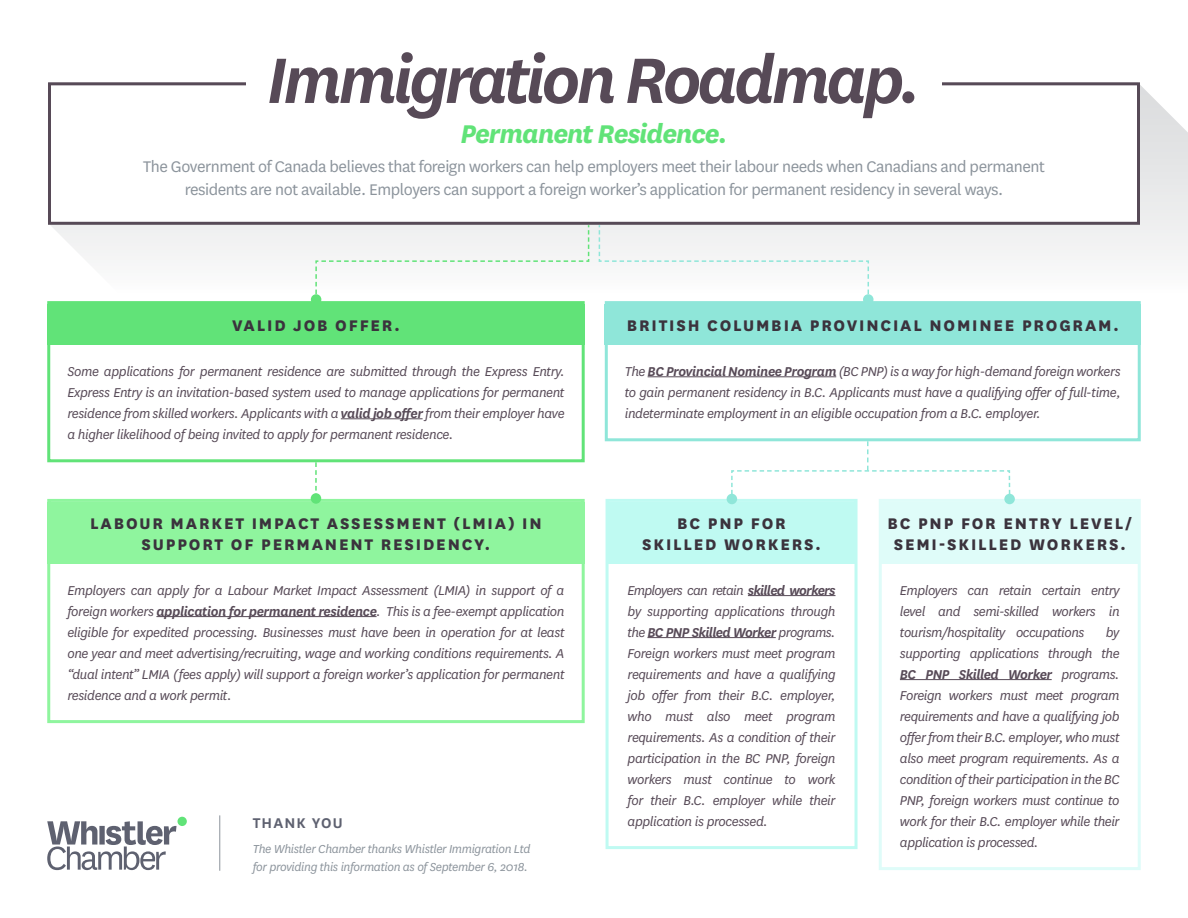
<style>
.page{position:relative;width:1188px;height:918px;background:#fff}
.page>*{position:absolute;margin:0;border:0;box-sizing:border-box;transform-origin:0 0}
.t1{font:italic 600 75px "National";letter-spacing:-.06em;color:#574a57}
.t2{font:italic 700 30px "National";letter-spacing:-.04em;color:#61e378}
.t3{font:18px/22.5px "National";letter-spacing:-.025em;color:#8c949c;text-align:center}
.t4{font:800 18px/21px "National";letter-spacing:.1em;color:#3b333d;text-align:center}
.t5{font:600 16.5px "National";letter-spacing:.07em;color:#5e6170}
.t6{font:italic 15px/21px "National";letter-spacing:-.025em;color:#574a57;text-align:justify}
.t7{font:italic 13.5px/18px "National";letter-spacing:-.025em;color:#8c949c}
.s1{font-weight:600}
</style>
<div class="page">
<svg style="left:51px;top:85px;width:1137px;height:230px"></svg>
<div style="left:50px;top:84px;width:1088px;height:139px;background:#fff"></div>
<div style="left:48px;top:82px;width:1092px;height:143px;border:3px solid #574a57"></div>
<div style="left:246px;top:0;width:696px;height:117px;background:#fff"></div>
<svg style="left:598px;top:224px;width:272px;height:77px"></svg>
<div style="left:863px;top:294px;width:11px;height:11px;background:#8fe6d9;border-radius:50%"></div>
<div style="left:47px;top:502px;width:538px;height:61px;background:#8ff59e"></div>
<hr style="left:156px;top:616px;width:221px;height:1px;background:#574a57">
<div style="left:47px;top:499px;width:538px;height:224px;border:3px solid #8ff59e"></div>
<div style="left:607px;top:502px;width:249px;height:61px;background:#bffaf2"></div>
<hr style="left:748px;top:595px;width:88px;height:1px;background:#574a57">
<hr style="left:647px;top:637px;width:129px;height:1px;background:#574a57">
<div style="left:606px;top:499px;width:252px;height:350px;border:3px solid #bffaf2"></div>
<div style="left:880px;top:502px;width:260px;height:61px;background:#dffcf9"></div>
<hr style="left:900px;top:679px;width:152px;height:1px;background:#574a57">
<div style="left:879px;top:499px;width:262px;height:371px;border:3px solid #dffcf9"></div>
<div style="left:605px;top:304px;width:536px;height:41px;background:#8fe6d9"></div>
<hr style="left:648px;top:377px;width:188px;height:1px;background:#574a57">
<div style="left:605px;top:301px;width:536px;height:140px;border:3px solid #8fe6d9"></div>
<svg style="left:730px;top:441px;width:281px;height:60px"></svg>
<div style="left:1004px;top:494px;width:11px;height:10px;background:#8fe6d9;border-radius:50%"></div>
<div style="left:727px;top:494px;width:10px;height:10px;background:#8fe6d9;border-radius:50%"></div>
<svg style="left:315px;top:462px;width:2px;height:29px"></svg>
<div style="left:311px;top:493px;width:10px;height:11px;background:#61e378;border-radius:50%"></div>
<div style="left:47px;top:304px;width:538px;height:41px;background:#61e378"></div>
<hr style="left:341px;top:419px;width:82px;height:1px;background:#574a57">
<div style="left:47px;top:301px;width:538px;height:161px;border:3px solid #61e378"></div>
<svg style="left:315px;top:224px;width:275px;height:77px"></svg>
<div style="left:311px;top:294px;width:10px;height:11px;background:#61e378;border-radius:50%"></div>
<div style="left:178px;top:817px;width:9px;height:9px;background:#61e378;border-radius:50%"></div>
<svg style="left:47px;top:821px;width:130px;height:49px"></svg>
<hr style="left:219px;top:815px;width:1px;height:56px;background:#8c949c">
<h1 class="t1" style="left:267px;top:30px;width:656px">Immigration Roadmap.</h1>
<h2 class="t2" style="left:460px;top:113px;width:269px">Permanent Residence.</h2>
<p class="t3" style="left:143px;top:155px;width:903px">The Government of Canada believes that foreign workers can help employers meet their labour needs when Canadians and permanent residents are not available. Employers can support a foreign worker’s application for permanent residency in several ways.</p>
<p class="t4" style="left:232px;top:314px;width:169px">VALID JOB OFFER.</p>
<p class="t6" style="left:67px;top:361px;width:499px">Some applications for permanent residence are submitted through the Express Entry.<br>Express Entry is an invitation-based system used to manage applications for permanent residence from skilled workers. Applicants with a <span class="s1">valid job offer</span> from their employer have a higher likelihood of being invited to apply for permanent residence.</p>
<p class="t4" style="left:90px;top:511px;width:453px">LABOUR MARKET IMPACT ASSESSMENT (LMIA) IN<br>SUPPORT OF PERMANENT RESIDENCY.</p>
<p class="t6" style="left:67px;top:579px;width:499px">Employers can apply for a Labour Market Impact Assessment (LMIA) in support of a foreign workers <span class="s1">application for permanent residence</span>. This is a fee-exempt application eligible for expedited processing. Businesses must have been in operation for at least one year and meet advertising/recruiting, wage and working conditions requirements. A “dual intent” LMIA (fees apply) will support a foreign worker’s application for permanent residence and a work permit.</p>
<p class="t5" style="left:253px;top:812px;width:92px">THANK YOU</p>
<p class="t7" style="left:253px;top:839px;width:279px">The Whistler Chamber thanks Whistler Immigration Ltd for providing this information as of September 6, 2018.</p>
<p class="t4" style="left:627px;top:314px;width:494px">BRITISH COLUMBIA PROVINCIAL NOMINEE PROGRAM.</p>
<p class="t6" style="left:625px;top:361px;width:497px">The <span class="s1">BC Provincial Nominee Program</span> (BC PNP) is a way for high-demand foreign workers to gain permanent residency in B.C. Applicants must have a qualifying offer of full-time, indeterminate employment in an eligible occupation from a B.C. employer.</p>
<p class="t4" style="left:642px;top:511px;width:180px">BC PNP FOR<br>SKILLED WORKERS.</p>
<p class="t6" style="left:628px;top:579px;width:209px">Employers can retain <span class="s1">skilled workers </span>by supporting applications through the <span class="s1">BC PNP Skilled Worker</span> programs.<br>Foreign workers must meet program requirements and have a qualifying job offer from their B.C. employer, who must also meet program requirements. As a condition of their participation in the BC PNP, foreign workers must continue to work for their B.C. employer while their application is processed.</p>
<p class="t4" style="left:887px;top:511px;width:246px">BC PNP FOR ENTRY LEVEL/<br>SEMI-SKILLED WORKERS.</p>
<p class="t6" style="left:900px;top:579px;width:221px">Employers can retain certain entry level and semi-skilled workers in tourism/hospitality occupations</p>
<p class="t6" style="left:900px;top:621px;width:221px;text-indent:206px">by supporting applications through the <span class="s1">BC PNP Skilled Worker</span> programs.<br>Foreign workers must meet program requirements and have a qualifying job offer from their B.C. employer, who must also meet program requirements. As a condition of their participation in the BC PNP, foreign workers must continue to work for their B.C. employer while their application is processed.</p>
</div>
